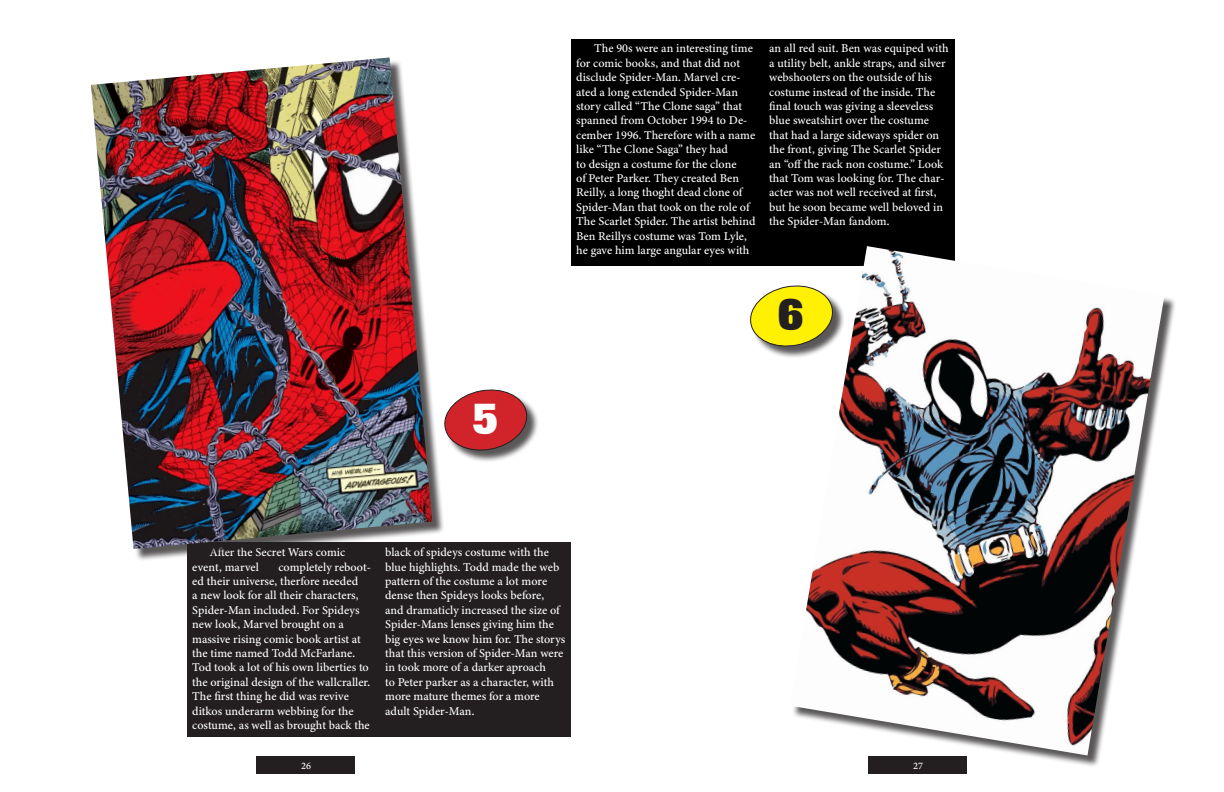
<style>
.page{position:relative;width:1224px;height:792px;background:#fff}
.page>*{position:absolute;margin:0;border:0;box-sizing:border-box;transform-origin:0 0}
.Image_Caption{font:36px "OFFICALTYRANT";color:#fff}
.Image_Caption-2{font:36px "OFFICALTYRANT";color:#231f20}
.t1{font:12px/14.4px "Minion Variable Concept";color:#fff}
.Open{font:10px "Minion Variable Concept";color:#fff}
</style>
<div class="page">
<div style="left:187px;top:543px;width:384px;height:194px;background:#231f20"></div>
<div style="left:571px;top:39px;width:384px;height:227px;background:#000"></div>
<div style="left:792px;top:248px;width:384px;height:519px;background:#231f20;opacity:.75"></div>
<img style="left:792px;top:246px;width:372px;height:509px">
<div style="left:93px;top:59px;width:351px;height:502px;background:#231f20;opacity:.75"></div>
<img style="left:91px;top:57px;width:341px;height:492px">
<div style="left:446px;top:391px;width:93px;height:72px;background:#231f20;opacity:.75"></div>
<svg style="left:442px;top:387px;width:87px;height:66px"></svg>
<div style="left:752px;top:287px;width:93px;height:72px;background:#231f20;opacity:.75"></div>
<svg style="left:750px;top:283px;width:85px;height:66px"></svg>
<div style="left:869px;top:756px;width:98px;height:18px;background:#231f20"></div>
<div style="left:257px;top:756px;width:98px;height:18px;background:#231f20"></div>
<p class="t1" style="left:576px;top:41px;width:181px;text-indent:18px">The 90s were an interesting time for comic books, and that did not disclude Spider-Man. Marvel cre&shy;ated a long extended Spider-Man story called “The Clone saga” that spanned from October 1994 to De&shy;cember 1996. Therefore with a name like “The Clone Saga” they had<br>to design a costume for the clone<br>of Peter Parker. They created Ben Reilly, a long thoght dead clone of Spider-Man that took on the role of The Scarlet Spider. The artist behind Ben Reillys costume was Tom Lyle, he gave him large angular eyes with</p>
<p class="t1" style="left:769px;top:41px;width:181px">an all red suit. Ben was equiped with a utility belt, ankle straps, and silver webshooters on the outside of his costume instead of the inside. The final touch was giving a sleeveless blue sweatshirt over the costume that had a large sideways spider on the front, giving The Scarlet Spider an “off the rack non costume.” Look that Tom was looking for. The char&shy;acter was not well received at first, but he soon became well beloved in the Spider-Man fandom.</p>
<p class="Image_Caption" style="left:473px;top:394px;width:26px">5</p>
<p class="t1" style="left:192px;top:545px;width:155px;text-indent:18px">After the Secret Wars comic event, marvel</p>
<p class="t1" style="left:192px;top:559px;width:180px;text-indent:86px">completely reboot&shy;ed their universe, therfore needed<br>a new look for all their characters,<br>Spider-Man included. For Spideys new look, Marvel brought on a massive rising comic book artist at the time named Todd McFarlane.<br>Tod took a lot of his own liberties to the original design of the wallcraller.<br>The first thing he did was revive ditkos underarm webbing for the costume, as well as brought back the</p>
<p class="t1" style="left:385px;top:545px;width:182px">black of spideys costume with the blue highlights. Todd made the web pattern of the costume a lot more dense then Spideys looks before, and dramaticly increased the size of<br>Spider-Mans lenses giving him the big eyes we know him for. The storys that this version of Spider-Man were in took more of a darker aproach<br>to Peter parker as a character, with more mature themes for a more adult Spider-Man.</p>
<p class="Image_Caption-2" style="left:779px;top:290px;width:26px">6</p>
<p class="Open" style="left:301px;top:758px;width:11px">26</p>
<p class="Open" style="left:913px;top:758px;width:11px">27</p>
</div>
